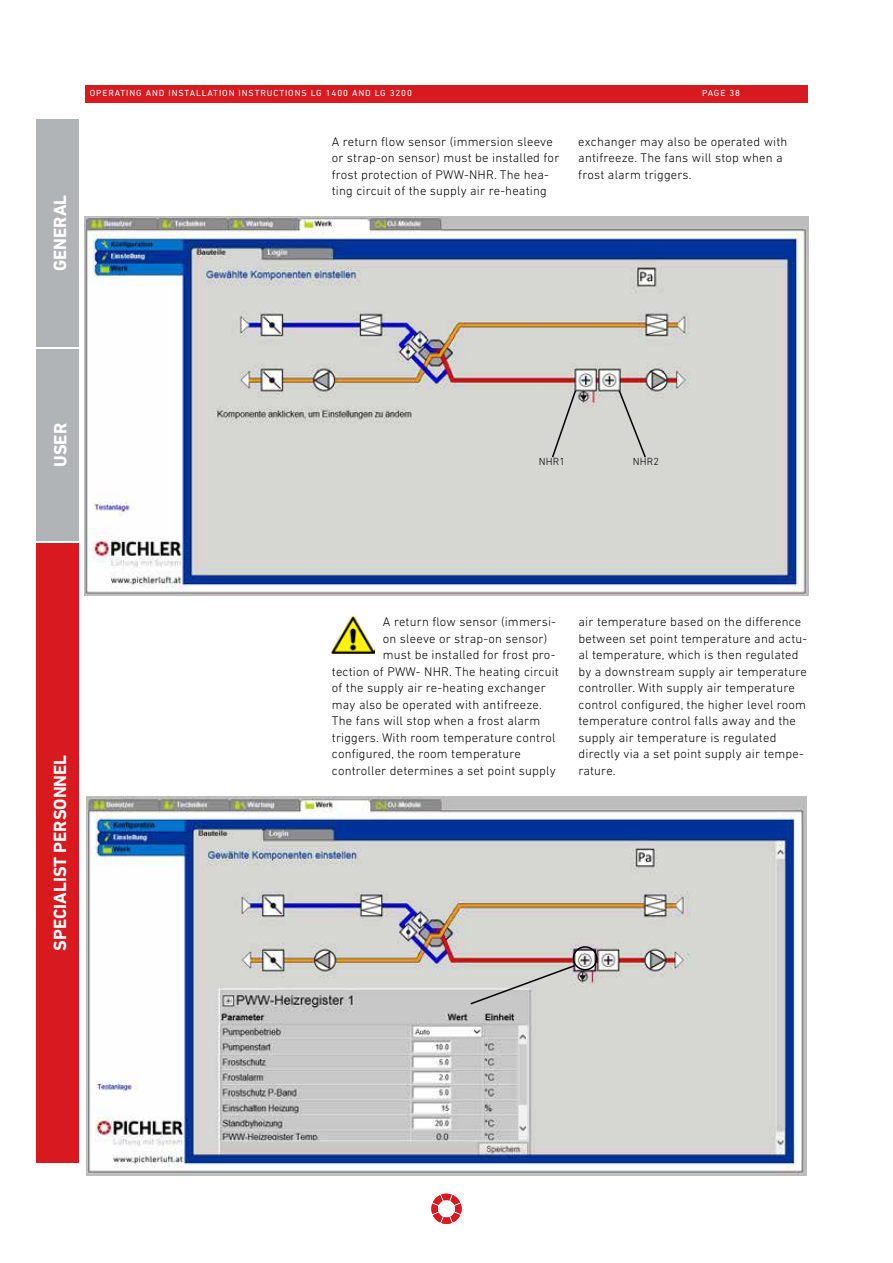
<style>
.page{position:relative;width:893px;height:1263px;background:#fff}
.page>*{position:absolute;margin:0;border:0;box-sizing:border-box;transform-origin:0 0}
.t1{font:700 18px "DIN Next LT Pro";color:#fff}
.t2{font:300 12.75px/16.5px "DIN Next LT Pro";letter-spacing:.015em;color:#000}
.t3{font:300 10.5px "DIN Next LT Pro";letter-spacing:.015em;color:#000}
.t4{font:9px "DIN Next LT Pro";letter-spacing:.1em;color:#fff}
</style>
<div class="page">
<div style="left:85px;top:85px;width:723px;height:17px;background:#d71920"></div>
<div style="left:36px;top:349px;width:43px;height:192px;background:#b1b4b6"></div>
<div style="left:36px;top:119px;width:43px;height:228px;background:#b1b4b6"></div>
<div style="left:36px;top:543px;width:43px;height:619px;background:#d71920"></div>
<svg style="left:431px;top:1194px;width:31px;height:30px"></svg>
<img style="left:332px;top:617px;width:42px;height:37px">
<img style="left:85px;top:217px;width:723px;height:379px">
<svg style="left:551px;top:389px;width:26px;height:70px;background:#c9cac5"></svg>
<svg style="left:617px;top:389px;width:30px;height:70px;background:#cacbc6"></svg>
<img style="left:86px;top:796px;width:720px;height:379px">
<div style="left:573px;top:946px;width:24px;height:24px;border:2px solid #000;border-radius:50%"></div>
<svg style="left:469px;top:964px;width:107px;height:42px;background:#cacac7"></svg>
<h1 class="t1" style="left:50px;top:271px;width:78px;rotate:-90deg">GENERAL</h1>
<p class="t4" style="left:90px;top:88px;width:324px">OPERATING AND INSTALLATION INSTRUCTIONS LG 1400 AND LG 3200</p>
<p class="t4" style="left:702px;top:88px;width:39px">PAGE 38</p>
<p class="t2" style="left:332px;top:133px;width:229px">A return flow sensor (immersion sleeve or strap-on sensor) must be installed for frost protection of PWW-NHR. The hea&shy;ting circuit of the supply air re-heating</p>
<p class="t2" style="left:578px;top:133px;width:211px">exchanger may also be operated with antifreeze. The fans will stop when a frost alarm triggers.</p>
<h1 class="t1" style="left:50px;top:467px;width:45px;rotate:-90deg">USER</h1>
<h1 class="t1" style="left:50px;top:951px;width:198px;rotate:-90deg">SPECIALIST PERSONNEL</h1>
<p class="t3" style="left:539px;top:456px;width:28px">NHR1</p>
<p class="t3" style="left:633px;top:456px;width:28px">NHR2</p>
<p class="t2" style="left:383px;top:613px;width:175px">A return flow sensor (immersi-</p>
<p class="t2" style="left:383px;top:630px;width:166px">on sleeve or strap-on sensor)</p>
<p class="t2" style="left:383px;top:646px;width:174px">must be installed for frost pro-</p>
<p class="t2" style="left:332px;top:663px;width:229px">tection of PWW- NHR. The heating circuit</p>
<p class="t2" style="left:332px;top:679px;width:215px">of the supply air re-heating exchanger</p>
<p class="t2" style="left:332px;top:696px;width:212px">may also be operated with antifreeze.</p>
<p class="t2" style="left:332px;top:712px;width:210px">The fans will stop when a frost alarm</p>
<p class="t2" style="left:332px;top:729px;width:225px">triggers. With room temperature control</p>
<p class="t2" style="left:332px;top:745px;width:190px">configured, the room temperature</p>
<p class="t2" style="left:332px;top:762px;width:225px">controller determines a set point supply</p>
<p class="t2" style="left:578px;top:613px;width:230px">air temperature based on the difference between set point temperature and actu&shy;al temperature, which is then regulated by a downstream supply air temperature controller. With supply air temperature control configured, the higher level room temperature control falls away and the supply air temperature is regulated directly via a set point supply air tempe&shy;rature.</p>
</div>
